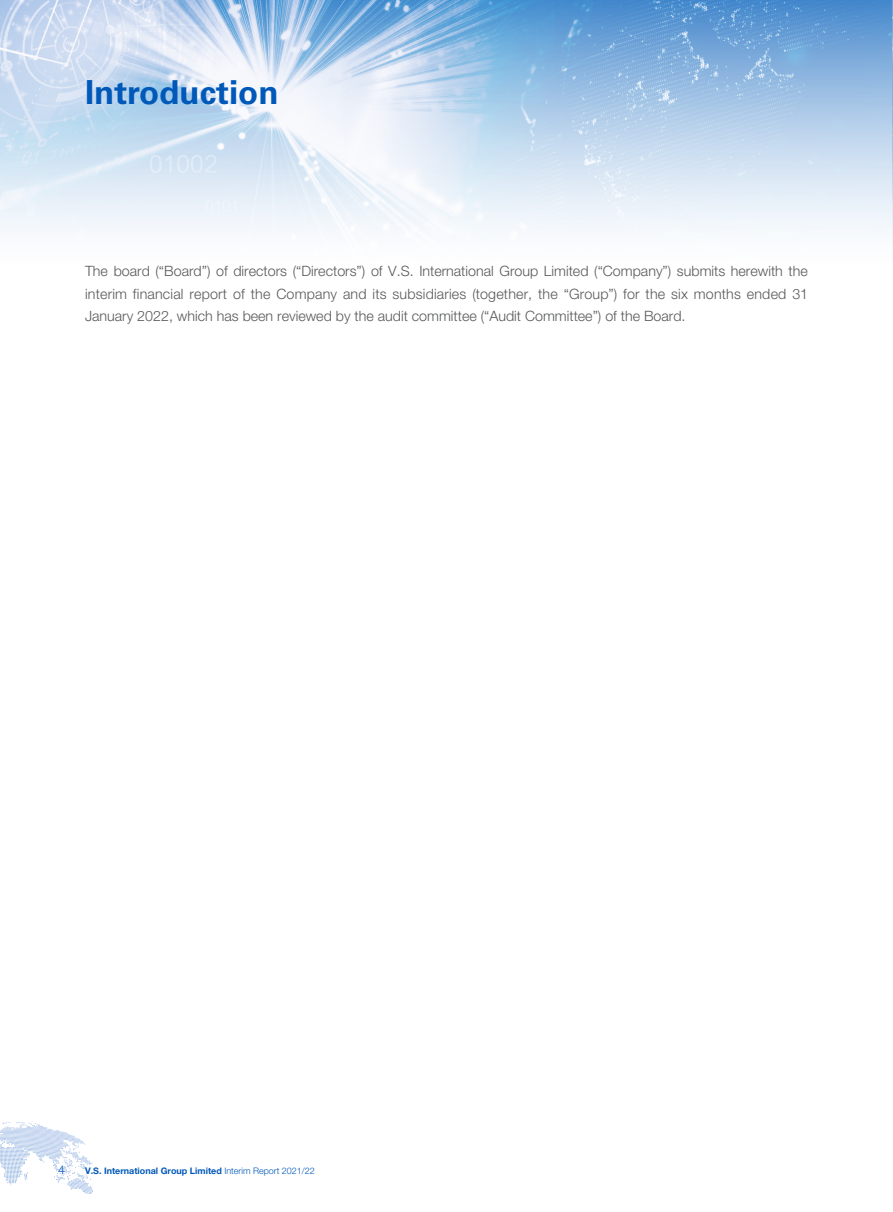
<style>
.page{position:relative;width:893px;height:1212px;background:#fff}
.page>*{position:absolute;margin:0;border:0;box-sizing:border-box;transform-origin:0 0}
.t1{font:700 33px "Univers LT Std";color:#0058b8}
.t2{font:300 14.25px/22.5px "Helvetica Neue LT Std";color:#57585a;text-align:justify}
.t3{font:300 12px "Helvetica Neue LT Std";color:#0058b8}
.t4{font:700 9px "Helvetica Neue LT Std";color:#0058b8}
.s1{font-weight:300}
</style>
<div class="page">
<img style="left:0;top:1123px;width:92px;height:71px">
<img style="left:0;top:0;width:893px;height:245px">
<h1 class="t1" style="left:85px;top:73px;width:195px">Introduction</h1>
<p class="t2" style="left:85px;top:260px;width:725px">The board (“Board”) of directors (“Directors”) of V.S. International Group Limited (“Company”) submits herewith the interim financial report of the Company and its subsidiaries (together, the “Group”) for the six months ended 31<br>January 2022, which has been reviewed by the audit committee (“Audit Committee”) of the Board.</p>
<p class="t3" style="left:58px;top:1163px;width:8px">4</p>
<p class="t4" style="left:85px;top:1165px;width:231px">V.S. International Group Limited <span class="s1">Interim Report 2021/22</span></p>
</div>
